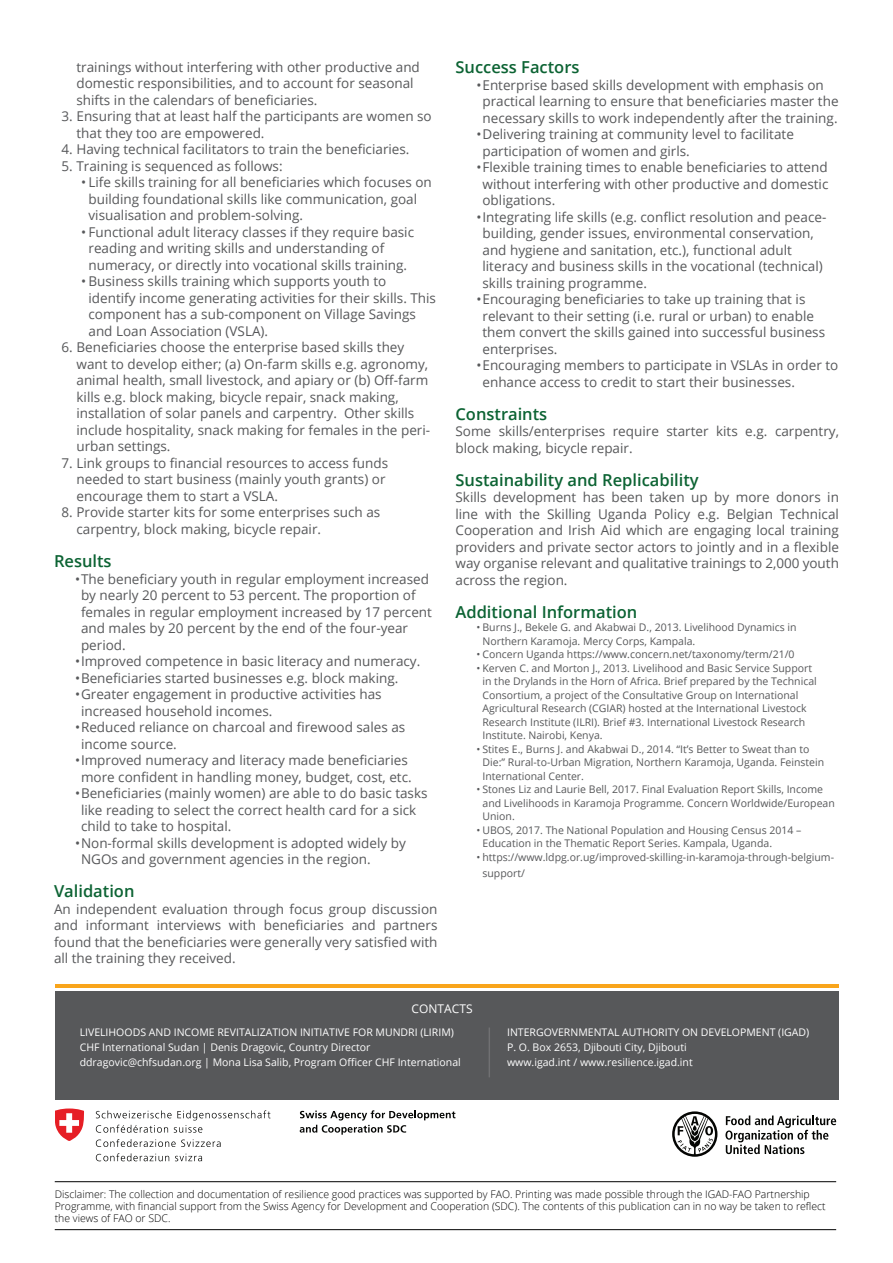
<style>
.page{position:relative;width:893px;height:1263px;background:#fff}
.page>*{position:absolute;margin:0;border:0;box-sizing:border-box;transform-origin:0 0}
.t1{font:600 16.5px "Open Sans";color:#0c6333}
.t2{font:13.5px/16.5px "Open Sans";color:#57585a}
.t3{font:12px "Open Sans";color:#fff}
.t4{font:10.5px/13.5px "Open Sans";color:#57585a}
.t5{font:10.5px/15px "Open Sans";color:#fff}
.t6{font:300 10.5px/12px "Open Sans";color:#000}
</style>
<div class="page">
<div style="left:55px;top:991px;width:783px;height:109px;background:#57585a"></div>
<hr style="left:55px;top:984px;width:783px;height:4px;background:#f9a51b">
<svg style="left:672px;top:1111px;width:45px;height:46px"></svg>
<svg style="left:725px;top:1115px;width:111px;height:39px"></svg>
<svg style="left:96px;top:1110px;width:174px;height:23px"></svg>
<svg style="left:96px;top:1139px;width:125px;height:8px"></svg>
<svg style="left:96px;top:1153px;width:73px;height:8px"></svg>
<svg style="left:175px;top:1153px;width:27px;height:8px"></svg>
<svg style="left:55px;top:1108px;width:29px;height:33px"></svg>
<svg style="left:300px;top:1110px;width:155px;height:25px"></svg>
<hr style="left:55px;top:1181px;width:781px;height:1px;background:#000">
<hr style="left:55px;top:1229px;width:781px;height:1px;background:#000">
<hr style="left:489px;top:1027px;width:1px;height:50px;background:#fff">
<p class="t2" style="left:76px;top:58px;width:345px">trainings without interfering with other productive and domestic responsibilities, and to account for seasonal shifts in the calendars of beneficiaries.</p>
<p class="t2" style="left:76px;top:108px;width:357px;text-indent:-15px">3. Ensuring that at least half the participants are women so that they too are empowered.</p>
<p class="t2" style="left:62px;top:141px;width:350px">4. Having technical facilitators to train the beneficiaries.</p>
<p class="t2" style="left:62px;top:157px;width:223px">5. Training is sequenced as follows:</p>
<p class="t2" style="left:89px;top:174px;width:345px;text-indent:-8px">• Life skills training for all beneficiaries which focuses on building foundational skills like communication, goal visualisation and problem-solving.</p>
<p class="t2" style="left:89px;top:223px;width:327px;text-indent:-8px">• Functional adult literacy classes if they require basic reading and writing skills and understanding of numeracy, or directly into vocational skills training.</p>
<p class="t2" style="left:89px;top:273px;width:349px;text-indent:-8px">• Business skills training which supports youth to identify income generating activities for their skills. This component has a sub-component on Village Savings and Loan Association (VSLA).</p>
<p class="t2" style="left:76px;top:339px;width:355px;text-indent:-15px">6. Beneficiaries choose the enterprise based skills they want to develop either; (a) On-farm skills e.g. agronomy, animal health, small livestock, and apiary or (b) Off-farm kills e.g. block making, bicycle repair, snack making, installation of solar panels and carpentry. Other skills include hospitality, snack making for females in the peri&shy;urban settings.</p>
<p class="t2" style="left:76px;top:454px;width:313px;text-indent:-15px">7. Link groups to financial resources to access funds needed to start business (mainly youth grants) or encourage them to start a VSLA.</p>
<p class="t2" style="left:76px;top:504px;width:305px;text-indent:-15px">8. Provide starter kits for some enterprises such as carpentry, block making, bicycle repair.</p>
<p class="t1" style="left:54px;top:550px;width:59px">Results</p>
<p class="t2" style="left:81px;top:570px;width:353px;text-indent:-6px">•The beneficiary youth in regular employment increased by nearly 20 percent to 53 percent. The proportion of females in regular employment increased by 17 percent and males by 20 percent by the end of the four-year period.</p>
<p class="t2" style="left:75px;top:652px;width:347px">•Improved competence in basic literacy and numeracy.</p>
<p class="t2" style="left:75px;top:669px;width:325px">•Beneficiaries started businesses e.g. block making.</p>
<p class="t2" style="left:81px;top:685px;width:302px;text-indent:-6px">•Greater engagement in productive activities has increased household incomes.</p>
<p class="t2" style="left:81px;top:718px;width:326px;text-indent:-6px">•Reduced reliance on charcoal and firewood sales as income source.</p>
<p class="t2" style="left:75px;top:751px;width:338px;text-align:center">•Improved numeracy and literacy made beneficiaries more confident in handling money, budget, cost, etc.</p>
<p class="t2" style="left:81px;top:784px;width:348px;text-indent:-6px">•Beneficiaries (mainly women) are able to do basic tasks like reading to select the correct health card for a sick child to take to hospital.</p>
<p class="t2" style="left:81px;top:834px;width:326px;text-indent:-6px">•Non-formal skills development is adopted widely by<br>NGOs and government agencies in the region.</p>
<p class="t1" style="left:54px;top:880px;width:82px">Validation</p>
<p class="t2" style="left:54px;top:900px;width:385px;text-align:justify">An independent evaluation through focus group discussion and informant interviews with beneficiaries and partners found that the beneficiaries were generally very satisfied with all the training they received.</p>
<p class="t1" style="left:455px;top:56px;width:125px">Success Factors</p>
<p class="t2" style="left:482px;top:76px;width:358px;text-indent:-6px">•Enterprise based skills development with emphasis on practical learning to ensure that beneficiaries master the necessary skills to work independently after the training.</p>
<p class="t2" style="left:482px;top:126px;width:313px;text-indent:-6px">•Delivering training at community level to facilitate participation of women and girls.</p>
<p class="t2" style="left:482px;top:159px;width:347px;text-align:justify;text-indent:-6px">•Flexible training times to enable beneficiaries to attend without interfering with other productive and domestic obligations.</p>
<p class="t2" style="left:482px;top:208px;width:345px;text-indent:-6px">•Integrating life skills (e.g. conflict resolution and peace&shy;building, gender issues, environmental conservation, and hygiene and sanitation, etc.), functional adult literacy and business skills in the vocational (technical) skills training programme.</p>
<p class="t2" style="left:482px;top:291px;width:344px;text-indent:-6px">•Encouraging beneficiaries to take up training that is relevant to their setting (i.e. rural or urban) to enable them convert the skills gained into successful business enterprises.</p>
<p class="t2" style="left:482px;top:357px;width:357px;text-indent:-6px">•Encouraging members to participate in VSLAs in order to enhance access to credit to start their businesses.</p>
<p class="t1" style="left:455px;top:402px;width:93px">Constraints</p>
<p class="t2" style="left:455px;top:423px;width:385px">Some skills/enterprises require starter kits e.g. carpentry, block making, bicycle repair.</p>
<p class="t1" style="left:455px;top:468px;width:245px">Sustainability and Replicability</p>
<p class="t2" style="left:455px;top:489px;width:385px;text-align:justify">Skills development has been taken up by more donors in line with the Skilling Uganda Policy e.g. Belgian Technical Cooperation and Irish Aid which are engaging local training providers and private sector actors to jointly and in a flexible way organise relevant and qualitative trainings to 2,000 youth across the region.</p>
<p class="t1" style="left:455px;top:600px;width:183px">Additional Information</p>
<p class="t4" style="left:482px;top:620px;width:316px;text-indent:-6px">• Burns J., Bekele G. and Akabwai D., 2013. Livelihood Dynamics in<br>Northern Karamoja. Mercy Corps, Kampala.</p>
<p class="t4" style="left:476px;top:647px;width:320px">• Concern Uganda https://www.concern.net/taxonomy/term/21/0</p>
<p class="t4" style="left:482px;top:661px;width:336px;text-indent:-6px">• Kerven C. and Morton J., 2013. Livelihood and Basic Service Support in the Drylands in the Horn of Africa. Brief prepared by the Technical Consortium, a project of the Consultative Group on International Agricultural Research (CGIAR) hosted at the International Livestock Research Institute (ILRI). Brief #3. International Livestock Research Institute. Nairobi, Kenya.</p>
<p class="t4" style="left:482px;top:742px;width:343px;text-indent:-6px">• Stites E., Burns J. and Akabwai D., 2014. “It’s Better to Sweat than to<br>Die:” Rural-to-Urban Migration, Northern Karamoja, Uganda. Feinstein<br>International Center.</p>
<p class="t4" style="left:482px;top:782px;width:354px;text-indent:-6px">• Stones Liz and Laurie Bell, 2017. Final Evaluation Report Skills, Income and Livelihoods in Karamoja Programme. Concern Worldwide/European<br>Union.</p>
<p class="t4" style="left:482px;top:823px;width:320px;text-indent:-6px">• UBOS, 2017. The National Population and Housing Census 2014 –<br>Education in the Thematic Report Series. Kampala, Uganda.</p>
<p class="t4" style="left:482px;top:848px;width:353px;line-height:16.5px;text-indent:-6px">• https://www.ldpg.or.ug/improved-skilling-in-karamoja-through-belgium&shy;support/</p>
<p class="t3" style="left:412px;top:1001px;width:62px">CONTACTS</p>
<p class="t5" style="left:80px;top:1024px;width:383px">LIVELIHOODS AND INCOME REVITALIZATION INITIATIVE FOR MUNDRI (LIRIM)<br>CHF International Sudan | Denis Dragovic, Country Director ddragovic@chfsudan.org | Mona Lisa Salib, Program Officer CHF International</p>
<p class="t5" style="left:507px;top:1024px;width:304px">INTERGOVERNMENTAL AUTHORITY ON DEVELOPMENT (IGAD)<br>P. O. Box 2653, Djibouti City, Djibouti<br>www.igad.int / www.resilience.igad.int</p>
<p class="t6" style="left:55px;top:1188px;width:772px">Disclaimer: The collection and documentation of resilience good practices was supported by FAO. Printing was made possible through the IGAD-FAO Partnership<br>Programme, with financial support from the Swiss Agency for Development and Cooperation (SDC). The contents of this publication can in no way be taken to reflect the views of FAO or SDC.</p>
</div>
